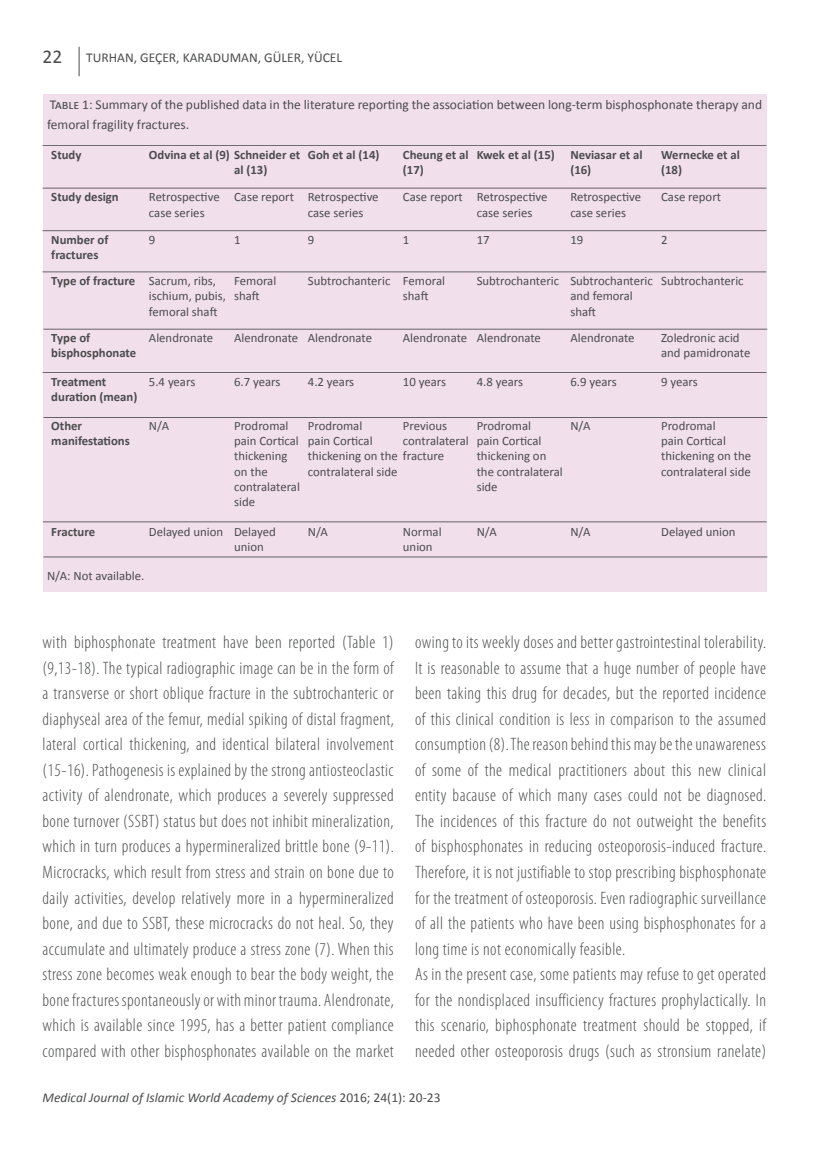
<style>
.page{position:relative;width:830px;height:1149px;background:#fff}
.page>*{position:absolute;margin:0;border:0;box-sizing:border-box;transform-origin:0 0}
.gövde{font:300 condensed 18px/25.5px "Myriad Pro";letter-spacing:.025em;color:#4b4c4d;text-align:justify}
.Default{font:13.5px/19.5px "Calibri";color:#4b4c4d}
.t1{font:italic 13.5px "Calibri";color:#4b4c4d}
.t2{font:12.75px/15.3px "Calibri";color:#4b4c4d}
.t3{font:700 12.75px/15.3px "Calibri";color:#4b4c4d}
.s1{font-size:19.5px}
.s2{font-style:normal}
</style>
<div class="page">
<svg style="left:79px;top:47px;width:1px;height:29px"></svg>
<div style="left:43px;top:95px;width:723px;height:497px;background:#f2dfec"></div>
<hr style="left:43px;top:145px;width:723px;height:1px;background:#4b4c4d">
<hr style="left:43px;top:188px;width:723px;height:1px;background:#4b4c4d">
<hr style="left:43px;top:230px;width:723px;height:1px;background:#4b4c4d">
<hr style="left:42px;top:271px;width:723px;height:1px;background:#4b4c4d">
<hr style="left:43px;top:329px;width:724px;height:1px;background:#4b4c4d">
<hr style="left:43px;top:372px;width:723px;height:1px;background:#4b4c4d">
<hr style="left:43px;top:417px;width:724px;height:1px;background:#4b4c4d">
<hr style="left:43px;top:521px;width:723px;height:1px;background:#4b4c4d">
<hr style="left:43px;top:556px;width:724px;height:1px;background:#4b4c4d">
<p class="Default" style="left:43px;top:48px;width:301px"><span class="s1">22</span> TURHAN, GEÇER, KARADUMAN, GÜLER, YÜCEL</p>
<p class="Default" style="left:47px;top:95px;width:716px">Table 1: Summary of the published data in the literature reporting the association between long-term bisphosphonate therapy and femoral fragility fractures.</p>
<p class="t3" style="left:51px;top:147px;width:32px">Study</p>
<p class="t3" style="left:149px;top:147px;width:153px">Odvina et al (9) Schneider et</p>
<p class="t3" style="left:234px;top:162px;width:35px">al (13)</p>
<p class="t3" style="left:308px;top:147px;width:73px">Goh et al (14)</p>
<p class="t3" style="left:403px;top:147px;width:67px">Cheung et al (17)</p>
<p class="t3" style="left:476px;top:147px;width:80px">Kwek et al (15)</p>
<p class="t3" style="left:570px;top:147px;width:74px">Neviasar et al (16)</p>
<p class="t3" style="left:660px;top:147px;width:80px">Wernecke et al (18)</p>
<p class="t3" style="left:51px;top:189px;width:69px">Study design</p>
<p class="t2" style="left:149px;top:189px;width:72px">Retrospective case series</p>
<p class="t2" style="left:234px;top:189px;width:61px">Case report</p>
<p class="t2" style="left:308px;top:189px;width:72px">Retrospective case series</p>
<p class="t2" style="left:403px;top:189px;width:61px">Case report</p>
<p class="t2" style="left:476px;top:189px;width:72px">Retrospective case series</p>
<p class="t2" style="left:570px;top:189px;width:72px">Retrospective case series</p>
<p class="t2" style="left:660px;top:189px;width:61px">Case report</p>
<p class="t3" style="left:51px;top:232px;width:59px">Number of fractures</p>
<p class="t2" style="left:149px;top:232px;width:8px">9</p>
<p class="t2" style="left:234px;top:232px;width:8px">1</p>
<p class="t2" style="left:308px;top:232px;width:8px">9</p>
<p class="t2" style="left:403px;top:232px;width:8px">1</p>
<p class="t2" style="left:476px;top:232px;width:14px">17</p>
<p class="t2" style="left:570px;top:232px;width:14px">19</p>
<p class="t2" style="left:660px;top:232px;width:8px">2</p>
<p class="t3" style="left:51px;top:273px;width:85px">Type of fracture</p>
<p class="t2" style="left:149px;top:273px;width:79px">Sacrum, ribs, ischium, pubis, femoral shaft</p>
<p class="t2" style="left:234px;top:273px;width:44px">Femoral shaft</p>
<p class="t2" style="left:308px;top:273px;width:84px">Subtrochanteric</p>
<p class="t2" style="left:403px;top:273px;width:44px">Femoral shaft</p>
<p class="t2" style="left:476px;top:273px;width:84px">Subtrochanteric</p>
<p class="t2" style="left:570px;top:273px;width:84px">Subtrochanteric and femoral shaft</p>
<p class="t2" style="left:660px;top:273px;width:84px">Subtrochanteric</p>
<p class="t3" style="left:51px;top:330px;width:86px">Type of bisphosphonate</p>
<p class="t2" style="left:149px;top:330px;width:66px">Alendronate</p>
<p class="t2" style="left:234px;top:330px;width:66px">Alendronate</p>
<p class="t2" style="left:308px;top:330px;width:66px">Alendronate</p>
<p class="t2" style="left:403px;top:330px;width:66px">Alendronate</p>
<p class="t2" style="left:476px;top:330px;width:66px">Alendronate</p>
<p class="t2" style="left:570px;top:330px;width:66px">Alendronate</p>
<p class="t2" style="left:660px;top:330px;width:91px">Zoledronic acid and pamidronate</p>
<p class="t3" style="left:51px;top:373px;width:88px">Treatment duration (mean)</p>
<p class="t2" style="left:149px;top:374px;width:48px">5.4 years</p>
<p class="t2" style="left:234px;top:374px;width:48px">6.7 years</p>
<p class="t2" style="left:308px;top:374px;width:48px">4.2 years</p>
<p class="t2" style="left:403px;top:374px;width:45px">10 years</p>
<p class="t2" style="left:476px;top:374px;width:48px">4.8 years</p>
<p class="t2" style="left:570px;top:374px;width:48px">6.9 years</p>
<p class="t2" style="left:660px;top:374px;width:38px">9 years</p>
<p class="t3" style="left:51px;top:417px;width:80px">Other manifestations</p>
<p class="t2" style="left:149px;top:417px;width:22px">N/A</p>
<p class="t2" style="left:234px;top:417px;width:67px">Prodromal pain Cortical thickening on the contralateral side</p>
<p class="t2" style="left:308px;top:417px;width:138px">Prodromal<br>pain Cortical<br>thickening on the fracture contralateral side</p>
<p class="t2" style="left:403px;top:417px;width:67px">Previous contralateral</p>
<p class="t2" style="left:476px;top:417px;width:87px">Prodromal<br>pain Cortical thickening on the contralateral side</p>
<p class="t2" style="left:570px;top:417px;width:22px">N/A</p>
<p class="t2" style="left:660px;top:417px;width:91px">Prodromal<br>pain Cortical thickening on the contralateral side</p>
<p class="t3" style="left:51px;top:524px;width:45px">Fracture</p>
<p class="t2" style="left:149px;top:524px;width:76px">Delayed union</p>
<p class="t2" style="left:234px;top:524px;width:43px">Delayed union</p>
<p class="t2" style="left:308px;top:524px;width:22px">N/A</p>
<p class="t2" style="left:403px;top:524px;width:40px">Normal union</p>
<p class="t2" style="left:476px;top:524px;width:22px">N/A</p>
<p class="t2" style="left:570px;top:524px;width:22px">N/A</p>
<p class="t2" style="left:660px;top:524px;width:76px">Delayed union</p>
<p class="t2" style="left:47px;top:568px;width:99px">N/A: Not available.</p>
<p class="gövde" style="left:43px;top:629px;width:352px">with biphosphonate treatment have been reported (Table 1) (9,13-18). The typical radiographic image can be in the form of a transverse or short oblique fracture in the subtrochanteric or diaphyseal area of the femur, medial spiking of distal fragment, lateral cortical thickening, and identical bilateral involvement (15-16). Pathogenesis is explained by the strong antiosteoclastic activity of alendronate, which produces a severely suppressed bone turnover (SSBT) status but does not inhibit mineralization, which in turn produces a hypermineralized brittle bone (9-11).<br>Microcracks, which result from stress and strain on bone due to daily activities, develop relatively more in a hypermineralized bone, and due to SSBT, these microcracks do not heal. So, they accumulate and ultimately produce a stress zone (7). When this stress zone becomes weak enough to bear the body weight, the bone fractures spontaneously or with minor trauma. Alendronate, which is available since 1995, has a better patient compliance compared with other bisphosphonates available on the market</p>
<p class="gövde" style="left:415px;top:629px;width:352px">owing to its weekly doses and better gastrointestinal tolerability.<br>It is reasonable to assume that a huge number of people have been taking this drug for decades, but the reported incidence of this clinical condition is less in comparison to the assumed consumption (8). The reason behind this may be the unawareness of some of the medical practitioners about this new clinical entity bacause of which many cases could not be diagnosed.<br>The incidences of this fracture do not outweight the benefits of bisphosphonates in reducing osteoporosis-induced fracture.<br>Therefore, it is not justifiable to stop prescribing bisphosphonate for the treatment of osteoporosis. Even radiographic surveillance of all the patients who have been using bisphosphonates for a long time is not economically feasible.</p>
<p class="gövde" style="left:415px;top:960px;width:352px">As in the present case, some patients may refuse to get operated for the nondisplaced insufficiency fractures prophylactically. In this scenario, biphosphonate treatment should be stopped, if needed other osteoporosis drugs (such as stronsium ranelate)</p>
<p class="t1" style="left:43px;top:1087px;width:399px">Medical Journal of Islamic World Academy of Sciences <span class="s2">2016; 24(1): 20-23</span></p>
</div>
